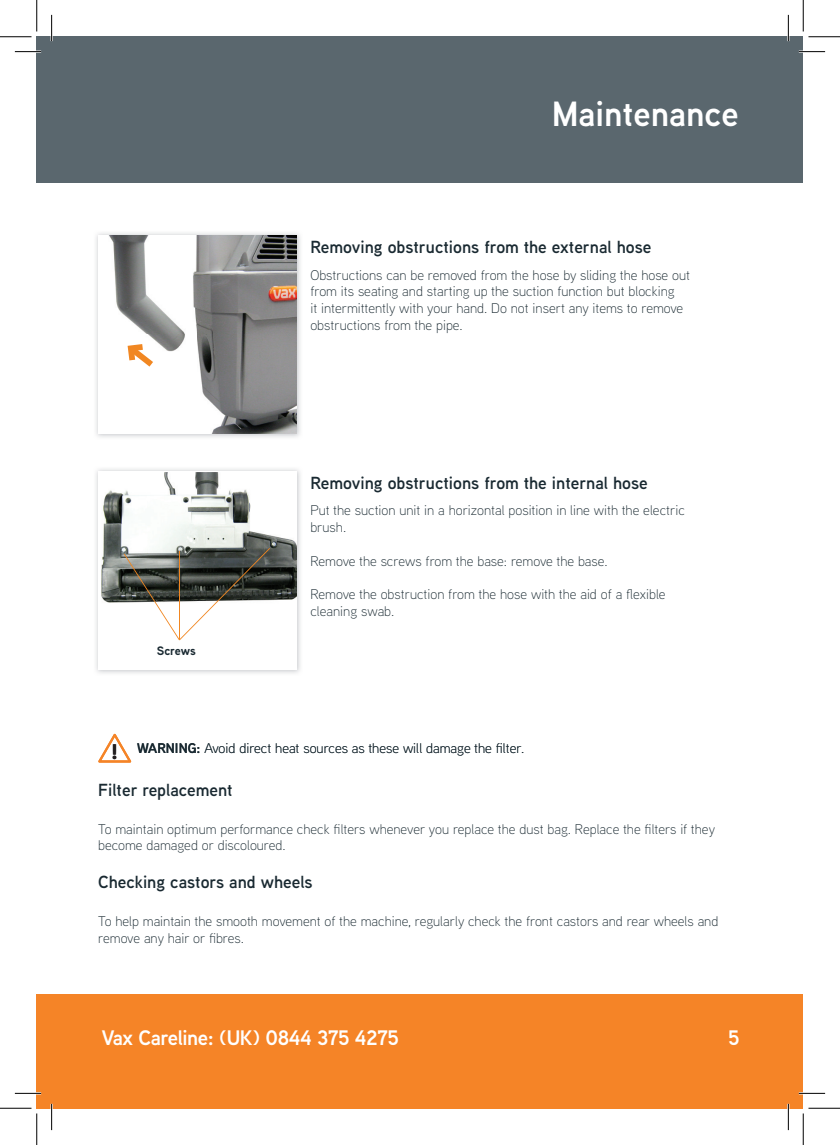
<style>
.page{position:relative;width:840px;height:1145px;background:#fff}
.page>*{position:absolute;margin:0;border:0;box-sizing:border-box;transform-origin:0 0}
.t1{font:600 35px "Vax Aaux Next";color:#fff}
.t2{font:900 21.18px "Vax Aaux Next";color:#231f20}
.t3{font:600 21px "Vax Aaux Next";letter-spacing:-.02em;color:#fff}
.t4{font:600 17.5px "Vax Aaux Next";color:#192931}
.t5{font:300 14px/16.8px "Vax Aaux Next";color:#192931}
.t6{font:700 12.25px "Vax Aaux Next";color:#192931}
.s1{font-weight:600}
</style>
<div class="page">
<div style="left:37px;top:994px;width:766px;height:114px;background:#f58427"></div>
<div style="left:37px;top:37px;width:766px;height:146px;background:#5a676e"></div>
<img style="left:96px;top:233px;width:205px;height:205px">
<img style="left:98px;top:235px;width:199px;height:199px">
<svg style="left:128px;top:344px;width:25px;height:23px"></svg>
<img style="left:96px;top:469px;width:205px;height:205px">
<div style="left:98px;top:471px;width:199px;height:199px;background:#fff"></div>
<img style="left:101px;top:472px;width:196px;height:131px">
<svg style="left:124px;top:548px;width:146px;height:92px"></svg>
<hr style="left:179px;top:552px;width:1px;height:88px;background:#f18722">
<svg style="left:98px;top:733px;width:34px;height:30px"></svg>
<hr style="left:15px;top:51px;width:26px;height:2px;background:#fff">
<hr style="left:799px;top:51px;width:26px;height:2px;background:#fff">
<hr style="left:15px;top:1092px;width:26px;height:2px;background:#fff">
<hr style="left:799px;top:1092px;width:26px;height:2px;background:#fff">
<hr style="left:51px;top:15px;width:2px;height:26px;background:#fff">
<hr style="left:51px;top:1104px;width:2px;height:26px;background:#fff">
<hr style="left:787px;top:15px;width:2px;height:26px;background:#fff">
<hr style="left:787px;top:1104px;width:2px;height:26px;background:#fff">
<svg style="left:15px;top:51px;width:26px;height:1px"></svg>
<svg style="left:799px;top:51px;width:26px;height:1px"></svg>
<svg style="left:15px;top:1093px;width:26px;height:1px"></svg>
<svg style="left:799px;top:1093px;width:26px;height:1px"></svg>
<svg style="left:51px;top:15px;width:1px;height:26px"></svg>
<svg style="left:51px;top:1104px;width:1px;height:26px"></svg>
<svg style="left:788px;top:15px;width:1px;height:26px"></svg>
<svg style="left:788px;top:1104px;width:1px;height:26px"></svg>
<hr style="left:0;top:36px;width:32px;height:1px;background:#000">
<hr style="left:808px;top:36px;width:32px;height:1px;background:#000">
<hr style="left:0;top:1108px;width:32px;height:1px;background:#000">
<hr style="left:808px;top:1108px;width:32px;height:1px;background:#000">
<hr style="left:36px;top:0;width:1px;height:31px;background:#000">
<hr style="left:36px;top:1113px;width:1px;height:32px;background:#000">
<hr style="left:803px;top:0;width:1px;height:31px;background:#000">
<hr style="left:803px;top:1113px;width:1px;height:32px;background:#000">
<h1 class="t1" style="left:552px;top:89px;width:188px">Maintenance</h1>
<p class="t4" style="left:310px;top:235px;width:342px">Removing obstructions from the external hose</p>
<p class="t5" style="left:310px;top:266px;width:381px">Obstructions can be removed from the hose by sliding the hose out from its seating and starting up the suction function but blocking<br>it intermittently with your hand. Do not insert any items to remove obstructions from the pipe.</p>
<p class="t4" style="left:310px;top:471px;width:339px">Removing obstructions from the internal hose</p>
<p class="t6" style="left:157px;top:642px;width:41px">Screws</p>
<p class="t5" style="left:310px;top:502px;width:376px">Put the suction unit in a horizontal position in line with the electric brush.</p>
<p class="t5" style="left:310px;top:552px;width:299px">Remove the screws from the base: remove the base.</p>
<p class="t5" style="left:310px;top:586px;width:357px">Remove the obstruction from the hose with the aid of a flexible cleaning swab.</p>
<p class="t5" style="left:137px;top:740px;width:389px"><span class="s1">WARNING:</span> Avoid direct heat sources as these will damage the filter.</p>
<h2 class="t2" style="left:111px;top:737px;width:8px">!</h2>
<h2 class="t2" style="left:155px;top:737px;width:8px">!</h2>
<p class="t4" style="left:98px;top:777px;width:136px">Filter replacement</p>
<p class="t5" style="left:98px;top:820px;width:618px">To maintain optimum performance check filters whenever you replace the dust bag. Replace the filters if they become damaged or discoloured.</p>
<p class="t4" style="left:98px;top:870px;width:216px">Checking castors and wheels</p>
<p class="t5" style="left:98px;top:912px;width:622px">To help maintain the smooth movement of the machine, regularly check the front castors and rear wheels and remove any hair or fibres.</p>
<h3 class="t3" style="left:102px;top:1023px;width:299px">Vax Careline: (UK) 0844 375 4275</h3>
<h3 class="t3" style="left:728px;top:1023px;width:13px">5</h3>
</div>
